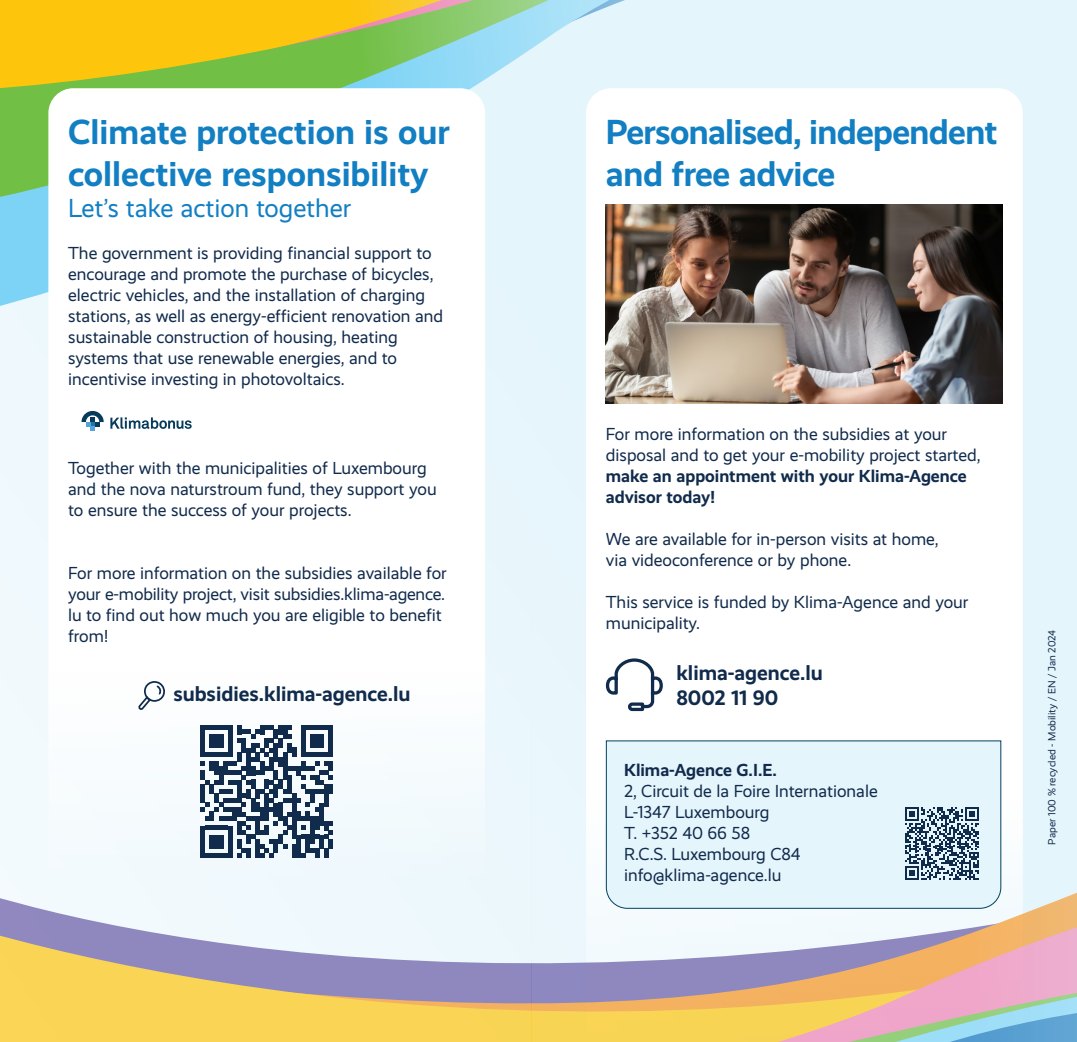
<style>
.page{position:relative;width:1077px;height:1042px;background:#fff}
.page>*{position:absolute;margin:0;border:0;box-sizing:border-box;transform-origin:0 0}
.t1{font:700 35px/42px "Realist";letter-spacing:-.01em;color:#127fc3}
.t2{font:26.25px "Realist";color:#127fc3}
.t3{font:700 21px/25.2px "Realist";color:#112b4c}
.t4{font:17.5px/21px "Realist";color:#112b4c}
.t5{font:10.5px "Realist";color:#112b4c}
.s1{font-weight:700}
</style>
<div class="page">
<div style="left:0;top:0;width:531px;height:1042px;background:#eff8fd"></div>
<svg style="left:0;top:139px;width:531px;height:288px;fill:#e5f5fc"></svg>
<div style="left:48px;top:88px;width:437px;height:951px;background:#fff;border-radius:25px"></div>
<div style="left:54px;top:780px;width:431px;height:60px;background:#f4fafd"></div>
<svg style="left:0;top:840px;width:531px;height:202px"></svg>
<svg style="left:81px;top:411px;width:23px;height:20px"></svg>
<svg style="left:110px;top:417px;width:82px;height:12px"></svg>
<svg style="left:138px;top:681px;width:27px;height:29px"></svg>
<svg style="left:200px;top:725px;width:133px;height:132px"></svg>
<div style="left:328px;top:839px;width:5px;height:9px;background:#112b4c"></div>
<img style="left:1076px;top:300px;width:1px;height:742px">
<div style="left:531px;top:0;width:545px;height:1042px;background:#e5f5fc"></div>
<svg style="left:0;top:0;width:531px;height:139px"></svg>
<svg style="left:531px;top:0;width:94px;height:49px"></svg>
<div style="left:586px;top:88px;width:436px;height:363px;background:#fff"></div>
<img style="left:606px;top:204px;width:396px;height:199px">
<div style="left:586px;top:451px;width:437px;height:253px;background:#fff"></div>
<div style="left:586px;top:704px;width:437px;height:136px;background:#fff"></div>
<svg style="left:1001px;top:789px;width:22px;height:51px"></svg>
<svg style="left:531px;top:840px;width:545px;height:202px"></svg>
<svg style="left:605px;top:740px;width:396px;height:169px"></svg>
<svg style="left:905px;top:807px;width:73px;height:73px"></svg>
<svg style="left:604px;top:657px;width:60px;height:56px;background:#d2d7dd"></svg>
<p class="t1" style="left:68px;top:111px;width:383px">Climate protection is our collective responsibility</p>
<p class="t2" style="left:68px;top:194px;width:284px">Let’s take action together</p>
<p class="t4" style="left:68px;top:243px;width:376px">The government is providing financial support to encourage and promote the purchase of bicycles, electric vehicles, and the installation of charging stations, as well as energy-efficient renovation and sustainable construction of housing, heating systems that use renewable energies, and to incentivise investing in photovoltaics.</p>
<p class="t4" style="left:68px;top:458px;width:370px">Together with the municipalities of Luxembourg and the nova naturstroum fund, they support you to ensure the success of your projects.</p>
<p class="t4" style="left:68px;top:563px;width:380px">For more information on the subsidies available for your e-mobility project, visit subsidies.klima-agence. lu to find out how much you are eligible to benefit from!</p>
<p class="t3" style="left:173px;top:681px;width:238px">subsidies.klima-agence.lu</p>
<p class="t1" style="left:606px;top:111px;width:393px">Personalised, independent and free advice</p>
<p class="t4" style="left:606px;top:424px;width:376px">For more information on the subsidies at your disposal and to get your e-mobility project started, <span class="s1">make an appointment with your Klima-Agence advisor today!</span></p>
<p class="t4" style="left:606px;top:529px;width:334px">We are available for in-person visits at home, via videoconference or by phone.</p>
<p class="t4" style="left:606px;top:592px;width:364px">This service is funded by Klima-Agence and your municipality.</p>
<p class="t3" style="left:676px;top:660px;width:148px">klima-agence.lu<br>8002 11 90</p>
<p class="t4" style="left:624px;top:759px;width:255px"><span class="s1">Klima-Agence G.I.E.<br></span>2, Circuit de la Foire Internationale<br>L-1347 Luxembourg<br>T. +352 40 66 58<br>R.C.S. Luxembourg C84 info@klima-agence.lu</p>
<p class="t5" style="left:1045px;top:844px;width:216px;rotate:-90deg">Paper 100 % recycled - Mobility / EN / Jan 2024</p>
</div>
